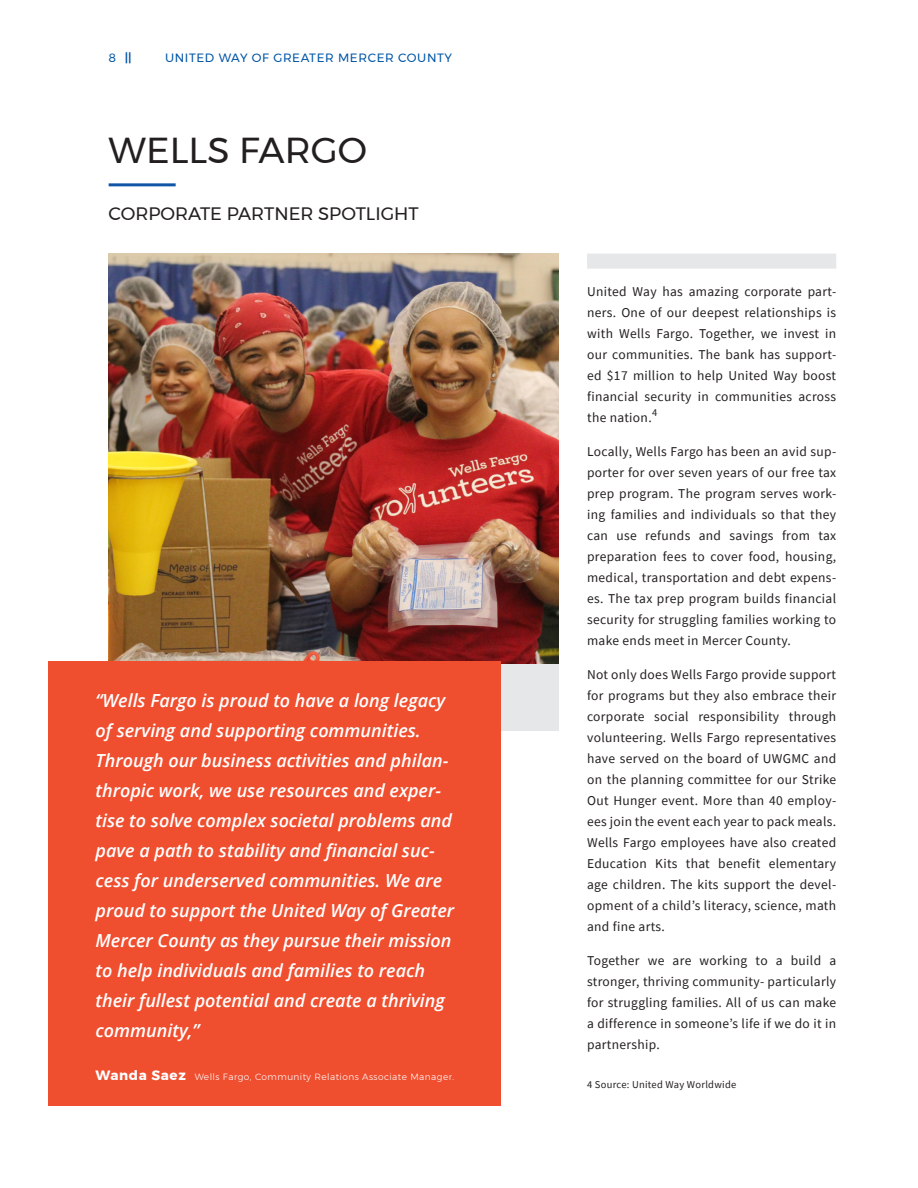
<style>
.page{position:relative;width:918px;height:1188px;background:#fff}
.page>*{position:absolute;margin:0;border:0;box-sizing:border-box;transform-origin:0 0}
.T4{font:36px "Montserrat";color:#231f20}
.t1{font:italic 600 18px/30px "Open Sans";color:#fff}
.t2{font:18px "Montserrat";color:#231f20}
.t3{font:13.5px/21px "Source Sans Pro";letter-spacing:.025em;color:#231f20;text-align:justify}
.t4{font:12px "Montserrat";letter-spacing:.05em;color:#0155a7}
.t5{font:600 12px "Montserrat";color:#0155a7}
.t6{font:10.5px "Source Sans Pro";letter-spacing:.025em;color:#231f20}
.t7{font:300 9px "Montserrat";letter-spacing:.05em;color:#fff}
.s1{font-weight:400}
.s2{font-weight:700;font-size:13.5px}
</style>
<div class="page">
<img style="left:109px;top:254px;width:450px;height:410px">
<div style="left:48px;top:661px;width:453px;height:445px;background:#ef4e2f"></div>
<hr style="left:109px;top:183px;width:67px;height:3px;background:#1156a6">
<div style="left:587px;top:254px;width:249px;height:15px;background:#e6e7e9"></div>
<p class="t5" style="left:109px;top:49px;width:24px"><span class="s1">8</span> ||</p>
<p class="t4" style="left:165px;top:49px;width:289px">UNITED WAY OF GREATER MERCER COUNTY</p>
<p class="T4" style="left:109px;top:123px;width:260px">WELLS FARGO</p>
<p class="t2" style="left:109px;top:200px;width:312px">CORPORATE PARTNER SPOTLIGHT</p>
<p class="t1" style="left:96px;top:685px;width:360px">“Wells Fargo is proud to have a long legacy of serving and supporting communities.<br>Through our business activities and philan&shy;thropic work, we use resources and exper&shy;tise to solve complex societal problems and pave a path to stability and financial suc&shy;cess for underserved communities. We are proud to support the United Way of Greater Mercer County as they pursue their mission to help individuals and families to reach their fullest potential and create a thriving community,”</p>
<p class="t7" style="left:96px;top:1070px;width:360px"><span class="s2">Wanda Saez</span> Wells Fargo, Community Relations Associate Manager.</p>
<p class="t3" style="left:587px;top:281px;width:251px">United Way has amazing corporate part&shy;ners. One of our deepest relationships is with Wells Fargo. Together, we invest in our communities. The bank has support&shy;ed $17 million to help United Way boost financial security in communities across the nation.<sup>4</sup></p>
<p class="t3" style="left:587px;top:441px;width:251px">Locally, Wells Fargo has been an avid sup&shy;porter for over seven years of our free tax prep program. The program serves work&shy;ing families and individuals so that they can use refunds and savings from tax preparation fees to cover food, housing, medical, transportation and debt expens&shy;es. The tax prep program builds financial security for struggling families working to make ends meet in Mercer County.</p>
<p class="t3" style="left:587px;top:664px;width:251px">Not only does Wells Fargo provide support for programs but they also embrace their corporate social responsibility through volunteering. Wells Fargo representatives have served on the board of UWGMC and on the planning committee for our Strike Out Hunger event. More than 40 employ&shy;ees join the event each year to pack meals.<br>Wells Fargo employees have also created Education Kits that benefit elementary age children. The kits support the devel&shy;opment of a child’s literacy, science, math and fine arts.</p>
<p class="t3" style="left:587px;top:950px;width:251px">Together we are working to a build a stronger, thriving community- particularly for struggling families. All of us can make a difference in someone’s life if we do it in partnership.</p>
<p class="t6" style="left:587px;top:1078px;width:151px">4 Source: United Way Worldwide</p>
</div>
